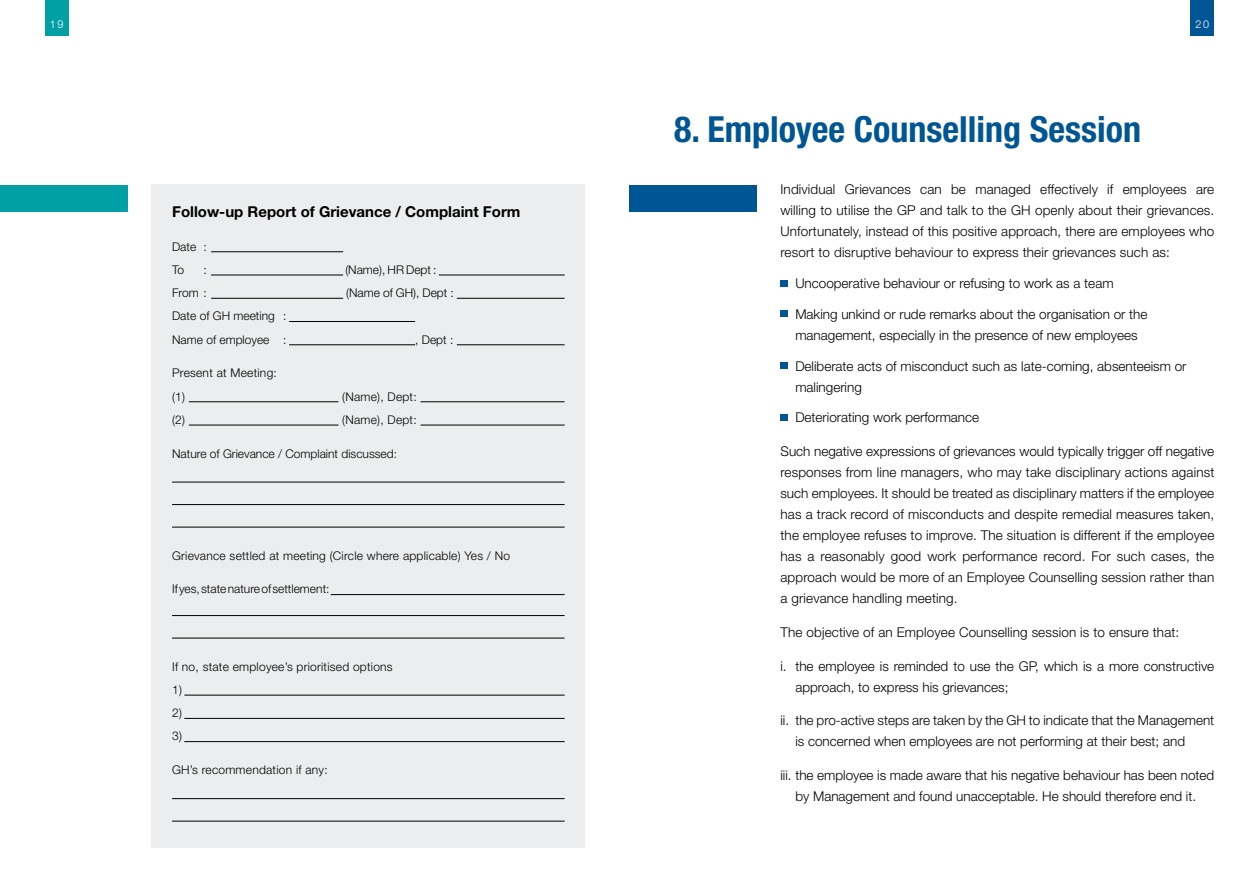
<style>
.page{position:relative;width:1259px;height:893px;background:#fff}
.page>*{position:absolute;margin:0;border:0;box-sizing:border-box;transform-origin:0 0}
.t1{font:700 condensed 36px "Helvetica Neue LT Std";color:#005695}
.t2{font:700 15px "Helvetica Neue LT Std";color:#000}
.t3{font:300 13.5px/21px "Helvetica Neue LT Std";color:#000}
.t4{font:300 12px/23.2px "Helvetica Neue LT Std";letter-spacing:.02em;color:#000}
.t5{font:300 12px/23.2px "Helvetica Neue LT Std";color:#000}
.t6{font:300 10.8px "Helvetica Neue LT Std";color:#fff}
</style>
<div class="page">
<div style="left:1190px;top:0;width:24px;height:36px;background:#005695"></div>
<div style="left:629px;top:185px;width:128px;height:27px;background:#005695"></div>
<div style="left:780px;top:280px;width:7px;height:6px;background:#005695"></div>
<div style="left:780px;top:311px;width:7px;height:6px;background:#005695"></div>
<div style="left:780px;top:362px;width:7px;height:7px;background:#005695"></div>
<div style="left:780px;top:414px;width:7px;height:7px;background:#005695"></div>
<div style="left:151px;top:185px;width:434px;height:663px;background:#ecedee"></div>
<div style="left:45px;top:0;width:23px;height:36px;background:#00a0a6"></div>
<div style="left:0;top:185px;width:128px;height:27px;background:#00a0a6"></div>
<hr style="left:211px;top:251px;width:132px;height:1px;background:#000">
<hr style="left:211px;top:275px;width:132px;height:1px;background:#000">
<hr style="left:289px;top:321px;width:126px;height:1px;background:#000">
<hr style="left:289px;top:344px;width:126px;height:1px;background:#000">
<hr style="left:439px;top:275px;width:125px;height:1px;background:#000">
<hr style="left:211px;top:298px;width:132px;height:1px;background:#000">
<hr style="left:457px;top:298px;width:107px;height:1px;background:#000">
<hr style="left:457px;top:344px;width:107px;height:1px;background:#000">
<hr style="left:420px;top:401px;width:144px;height:1px;background:#000">
<hr style="left:189px;top:401px;width:149px;height:1px;background:#000">
<hr style="left:189px;top:425px;width:149px;height:1px;background:#000">
<hr style="left:420px;top:425px;width:144px;height:1px;background:#000">
<hr style="left:172px;top:482px;width:392px;height:1px;background:#000">
<hr style="left:184px;top:695px;width:380px;height:1px;background:#000">
<hr style="left:184px;top:718px;width:380px;height:1px;background:#000">
<hr style="left:184px;top:741px;width:380px;height:1px;background:#000">
<hr style="left:331px;top:594px;width:233px;height:1px;background:#000">
<hr style="left:172px;top:504px;width:392px;height:1px;background:#000">
<hr style="left:172px;top:615px;width:392px;height:1px;background:#000">
<hr style="left:172px;top:798px;width:392px;height:1px;background:#000">
<hr style="left:172px;top:527px;width:392px;height:1px;background:#000">
<hr style="left:172px;top:638px;width:392px;height:1px;background:#000">
<hr style="left:172px;top:821px;width:392px;height:1px;background:#000">
<p class="t6" style="left:50px;top:17px;width:15px">19</p>
<p class="t2" style="left:172px;top:202px;width:350px">Follow-up Report of Grievance / Complaint Form</p>
<p class="t4" style="left:172px;top:234px;width:36px">Date :<br>To</p>
<p class="t4" style="left:204px;top:258px;width:5px">:</p>
<p class="t5" style="left:345px;top:258px;width:93px">(Name), HR Dept :</p>
<p class="t4" style="left:172px;top:281px;width:36px">From :</p>
<p class="t5" style="left:346px;top:281px;width:109px">(Name of GH), Dept :</p>
<p class="t5" style="left:172px;top:304px;width:116px">Date of GH meeting :<br>Name of employee :</p>
<p class="t4" style="left:415px;top:327px;width:40px">, Dept :</p>
<p class="t4" style="left:172px;top:361px;width:106px">Present at Meeting: (1)</p>
<p class="t4" style="left:342px;top:384px;width:76px">(Name), Dept:</p>
<p class="t4" style="left:172px;top:408px;width:14px">(2)</p>
<p class="t4" style="left:342px;top:408px;width:76px">(Name), Dept:</p>
<p class="t5" style="left:172px;top:441px;width:226px">Nature of Grievance / Complaint discussed:</p>
<p class="t4" style="left:172px;top:543px;width:339px">Grievance settled at meeting (Circle where applicable) Yes / No</p>
<p class="t5" style="left:172px;top:577px;width:159px">If yes, state nature of settlement:</p>
<p class="t4" style="left:172px;top:654px;width:222px">If no, state employee’s prioritised options<br>1)<br>2)<br>3)</p>
<p class="t4" style="left:172px;top:758px;width:157px">GH’s recommendation if any:</p>
<h1 class="t1" style="left:674px;top:107px;width:468px">8. Employee Counselling Session</h1>
<p class="t6" style="left:1195px;top:17px;width:15px">20</p>
<p class="t3" style="left:780px;top:179px;width:435px;text-align:justify">Individual Grievances can be managed effectively if employees are willing to utilise the GP and talk to the GH openly about their grievances.<br>Unfortunately, instead of this positive approach, there are employees who resort to disruptive behaviour to express their grievances such as:</p>
<p class="t3" style="left:780px;top:272px;width:334px">• Uncooperative behaviour or refusing to work as a team</p>
<p class="t3" style="left:780px;top:303px;width:368px;text-align:center">• Making unkind or rude remarks about the organisation or the management, especially in the presence of new employees</p>
<p class="t3" style="left:795px;top:355px;width:393px;text-indent:-15px">• Deliberate acts of misconduct such as late-coming, absenteeism or malingering</p>
<p class="t3" style="left:780px;top:407px;width:200px">• Deteriorating work performance</p>
<p class="t3" style="left:780px;top:440px;width:435px;text-align:justify">Such negative expressions of grievances would typically trigger off negative responses from line managers, who may take disciplinary actions against such employees. It should be treated as disciplinary matters if the employee has a track record of misconducts and despite remedial measures taken, the employee refuses to improve. The situation is different if the employee has a reasonably good work performance record. For such cases, the approach would be more of an Employee Counselling session rather than a grievance handling meeting.</p>
<p class="t3" style="left:780px;top:621px;width:400px">The objective of an Employee Counselling session is to ensure that:</p>
<p class="t3" style="left:795px;top:655px;width:420px;text-indent:-15px">i. the employee is reminded to use the GP, which is a more constructive approach, to express his grievances;</p>
<p class="t3" style="left:795px;top:710px;width:420px;text-indent:-15px">ii. the pro-active steps are taken by the GH to indicate that the Management is concerned when employees are not performing at their best; and</p>
<p class="t3" style="left:780px;top:764px;width:435px;text-align:center">iii. the employee is made aware that his negative behaviour has been noted by Management and found unacceptable. He should therefore end it.</p>
</div>
